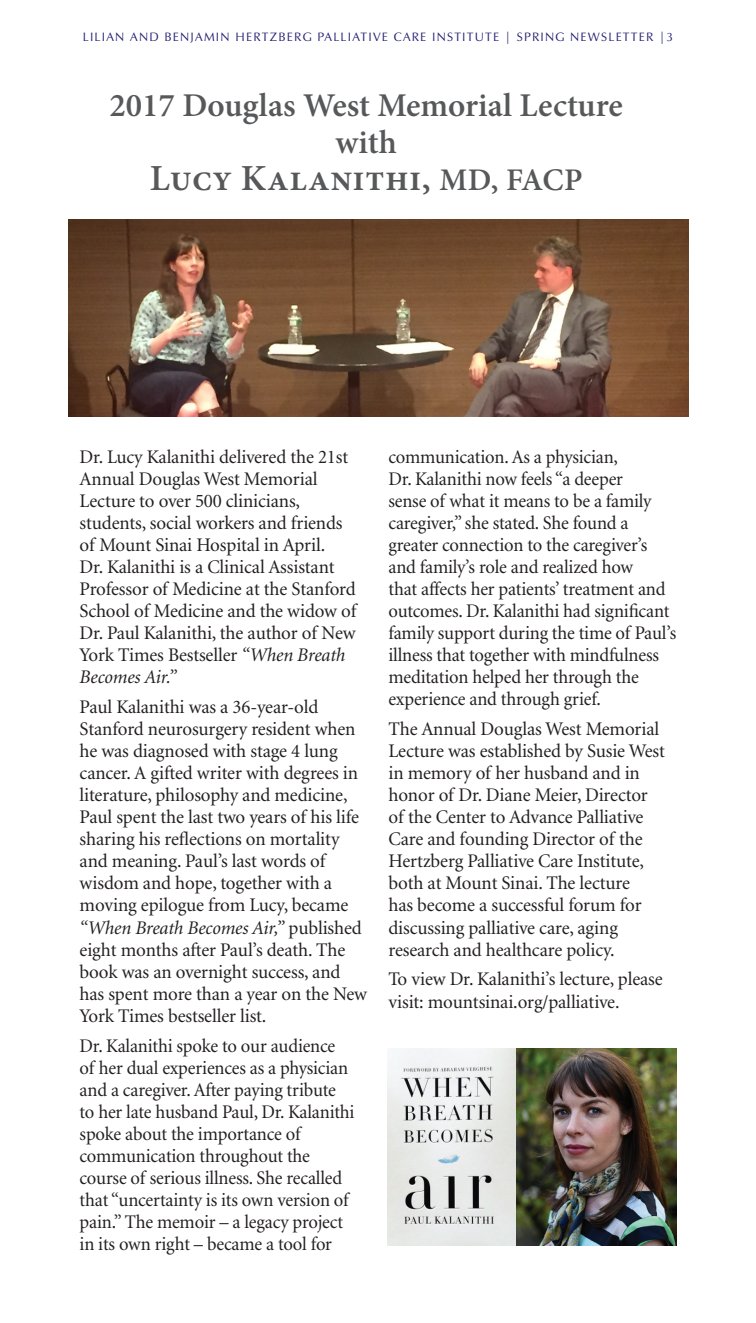
<style>
.page{position:relative;width:756px;height:1323px;background:#fff}
.page>*{position:absolute;margin:0;border:0;box-sizing:border-box;transform-origin:0 0}
.t1{font:600 36.75px "Minion Pro";letter-spacing:.01em;color:#57585a}
.t2{font:600 33.25px/36.8px "Minion Pro";color:#57585a;text-align:center}
.t3{font:19.25px/22.1px "Minion";letter-spacing:-.01em;color:#231f20}
.t4{font:19.25px/22.1px "Minion";letter-spacing:-.01em;color:#231f20;scale:.96 1}
.t5{font:12.25px "Zapf Humanist 601 BT";letter-spacing:.1em;color:#221e72}
.s1{font-size:31.5px}
.s2{font-style:italic}
</style>
<div class="page">
<img style="left:68px;top:219px;width:620px;height:198px">
<img style="left:516px;top:1048px;width:160px;height:197px">
<img style="left:387px;top:1048px;width:129px;height:198px">
<p class="t5" style="left:83px;top:29px;width:592px">LILIAN AND BENJAMIN HERTZBERG PALLIATIVE CARE INSTITUTE | SPRING NEWSLETTER |3</p>
<p class="t2" style="left:109px;top:87px;width:515px">2017 Douglas West Memorial Lecture with</p>
<p class="t1" style="left:150px;top:153px;width:434px">Lucy Kalanithi, <span class="s1">MD, FACP</span></p>
<p class="t3" style="left:80px;top:446px;width:278px">Dr. Lucy Kalanithi delivered the 21st Annual Douglas West Memorial Lecture to over 500 clinicians, students, social workers and friends of Mount Sinai Hospital in April.<br>Dr. Kalanithi is a Clinical Assistant Professor of Medicine at the Stanford School of Medicine and the widow of Dr. Paul Kalanithi, the author of New York Times Bestseller <span class="s2">“When Breath Becomes Air.”</span></p>
<p class="t3" style="left:80px;top:697px;width:289px">Paul Kalanithi was a 36-year-old Stanford neurosurgery resident when he was diagnosed with stage 4 lung cancer. A gifted writer with degrees in literature, philosophy and medicine, Paul spent the last two years of his life sharing his reflections on mortality and meaning. Paul’s last words of wisdom and hope, together with a moving epilogue from Lucy, became <span class="s2">“When Breath Becomes Air,”</span> published eight months after Paul’s death. The book was an overnight success, and has spent more than a year on the New York Times bestseller list.</p>
<p class="t4" style="left:80px;top:1035px;width:288px">Dr. Kalanithi spoke to our audience of her dual experiences as a physician and a caregiver. After paying tribute to her late husband Paul, Dr. Kalanithi spoke about the importance of communication throughout the course of serious illness. She recalled that “uncertainty is its own version of pain.” The memoir – a legacy project in its own right – became a tool for</p>
<p class="t4" style="left:388px;top:446px;width:301px">communication. As a physician,<br>Dr. Kalanithi now feels “a deeper<br>sense of what it means to be a family caregiver,” she stated. She found a greater connection to the caregiver’s and family’s role and realized how<br>that affects her patients’ treatment and outcomes. Dr. Kalanithi had significant family support during the time of Paul’s illness that together with mindfulness meditation helped her through the experience and through grief.</p>
<p class="t3" style="left:388px;top:719px;width:278px">The Annual Douglas West Memorial Lecture was established by Susie West in memory of her husband and in honor of Dr. Diane Meier, Director of the Center to Advance Palliative Care and founding Director of the Hertzberg Palliative Care Institute, both at Mount Sinai. The lecture<br>has become a successful forum for discussing palliative care, aging research and healthcare policy.</p>
<p class="t3" style="left:388px;top:969px;width:276px">To view Dr. Kalanithi’s lecture, please visit: mountsinai.org/palliative.</p>
</div>
